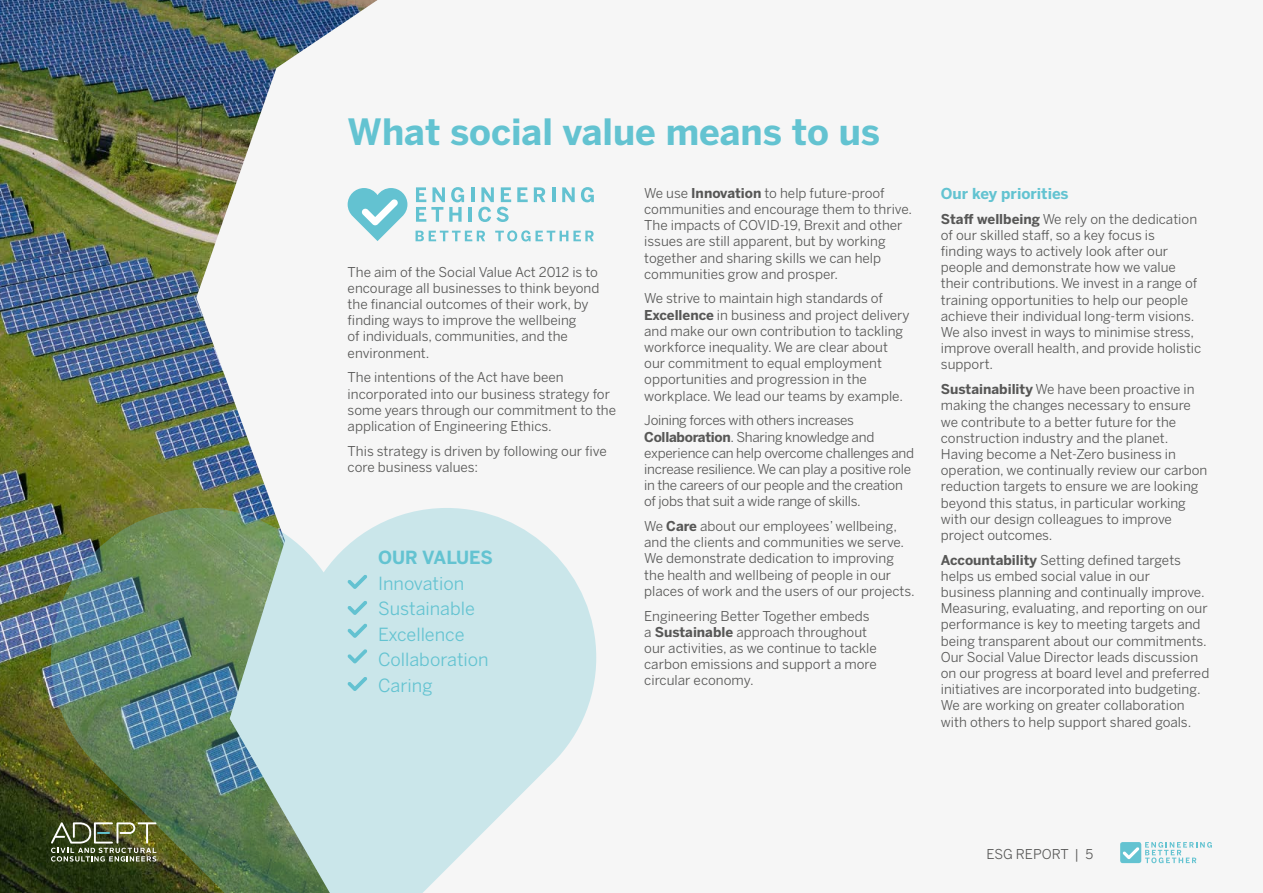
<style>
.page{position:relative;width:1263px;height:893px;background:#f6f6f6}
.page>*{position:absolute;margin:0;border:0;box-sizing:border-box;transform-origin:0 0}
.t1{font:700 36px "Benton Sans";color:#63c3d1}
.t2{font:18px/25.5px "Benton Sans";color:#63c3d1}
.t3{font:700 18px "Benton Sans";letter-spacing:-.005em;color:#63c3d1}
.t4{font:700 15px "Benton Sans";color:#63c3d1}
.t5{font:13.5px/16.2px "Benton Sans";color:#575756}
.t6{font:13.5px/16.2px "Benton Sans";letter-spacing:-.02em;color:#575756}
.s1{font-weight:700}
</style>
<div class="page">
<div style="left:1120px;top:842px;width:21px;height:21px;background:#63c3d1;border-radius:2px"></div>
<svg style="left:1123px;top:847px;width:16px;height:12px"></svg>
<svg style="left:1145px;top:842px;width:67px;height:21px"></svg>
<img style="left:0;top:0;width:377px;height:893px">
<svg style="left:51px;top:508px;width:545px;height:385px;fill:#cae6ea"></svg>
<hr style="left:471px;top:187px;width:3px;height:15px;background:#63c2d1">
<svg style="left:517px;top:187px;width:11px;height:15px"></svg>
<svg style="left:534px;top:187px;width:11px;height:15px"></svg>
<hr style="left:552px;top:187px;width:3px;height:15px;background:#63c2d1">
<svg style="left:562px;top:187px;width:13px;height:15px"></svg>
<svg style="left:581px;top:187px;width:13px;height:15px"></svg>
<svg style="left:416px;top:187px;width:48px;height:35px"></svg>
<hr style="left:469px;top:207px;width:3px;height:15px;background:#63c2d1">
<svg style="left:478px;top:187px;width:33px;height:35px"></svg>
<svg style="left:416px;top:231px;width:69px;height:10px"></svg>
<svg style="left:495px;top:230px;width:99px;height:11px"></svg>
<svg style="left:348px;top:188px;width:59px;height:53px"></svg>
<svg style="left:347px;top:575px;width:20px;height:14px"></svg>
<svg style="left:347px;top:601px;width:20px;height:14px"></svg>
<svg style="left:347px;top:623px;width:20px;height:15px"></svg>
<svg style="left:347px;top:649px;width:20px;height:15px"></svg>
<svg style="left:347px;top:677px;width:20px;height:14px"></svg>
<img style="left:51px;top:822px;width:105px;height:39px">
<h1 class="t1" style="left:348px;top:111px;width:534px">What social value means to us</h1>
<p class="t5" style="left:348px;top:263px;width:253px">The aim of the Social Value Act 2012 is to encourage all businesses to think beyond the financial outcomes of their work, by finding ways to improve the wellbeing<br>of individuals, communities, and the environment.</p>
<p class="t5" style="left:348px;top:369px;width:270px">The intentions of the Act have been incorporated into our business strategy for some years through our commitment to the application of Engineering Ethics.</p>
<p class="t5" style="left:348px;top:442px;width:261px">This strategy is driven by following our five core business values:</p>
<h2 class="t3" style="left:378px;top:547px;width:116px">OUR VALUES</h2>
<h2 class="t2" style="left:378px;top:570px;width:112px">Innovation<br>Sustainable<br>Excellence<br>Collaboration<br>Caring</h2>
<p class="t5" style="left:644px;top:185px;width:269px">We use <span class="s1">Innovation</span> to help future-proof communities and encourage them to thrive.<br>The impacts of COVID-19, Brexit and other issues are still apparent, but by working together and sharing skills we can help communities grow and prosper.</p>
<p class="t5" style="left:644px;top:290px;width:267px">We strive to maintain high standards of <span class="s1">Excellence</span> in business and project delivery and make our own contribution to tackling workforce inequality. We are clear about our commitment to equal employment opportunities and progression in the workplace. We lead our teams by example.</p>
<p class="t6" style="left:644px;top:412px;width:271px">Joining forces with others increases <span class="s1">Collaboration</span>. Sharing knowledge and experience can help overcome challenges and increase resilience. We can play a positive role in the careers of our people and the creation of jobs that suit a wide range of skills.</p>
<p class="t5" style="left:644px;top:518px;width:272px">We <span class="s1">Care</span> about our employees’ wellbeing, and the clients and communities we serve.<br>We demonstrate dedication to improving the health and wellbeing of people in our places of work and the users of our projects.</p>
<p class="t5" style="left:644px;top:607px;width:234px">Engineering Better Together embeds a <span class="s1">Sustainable</span> approach throughout our activities, as we continue to tackle carbon emissions and support a more circular economy.</p>
<p class="t4" style="left:941px;top:184px;width:129px">Our key priorities</p>
<p class="t5" style="left:941px;top:210px;width:262px"><span class="s1">Staff wellbeing</span> We rely on the dedication of our skilled staff, so a key focus is<br>finding ways to actively look after our people and demonstrate how we value their contributions. We invest in a range of training opportunities to help our people achieve their individual long-term visions.<br>We also invest in ways to minimise stress, improve overall health, and provide holistic support.</p>
<p class="t5" style="left:941px;top:381px;width:268px"><span class="s1">Sustainability</span> We have been proactive in making the changes necessary to ensure we contribute to a better future for the construction industry and the planet.<br>Having become a Net-Zero business in operation, we continually review our carbon reduction targets to ensure we are looking beyond this status, in particular working with our design colleagues to improve project outcomes.</p>
<p class="t5" style="left:941px;top:551px;width:270px"><span class="s1">Accountability</span> Setting defined targets helps us embed social value in our<br>business planning and continually improve.<br>Measuring, evaluating, and reporting on our performance is key to meeting targets and being transparent about our commitments.<br>Our Social Value Director leads discussion on our progress at board level and preferred initiatives are incorporated into budgeting.<br>We are working on greater collaboration with others to help support shared goals.</p>
<p class="t5" style="left:986px;top:846px;width:108px">ESG REPORT | 5</p>
</div>
